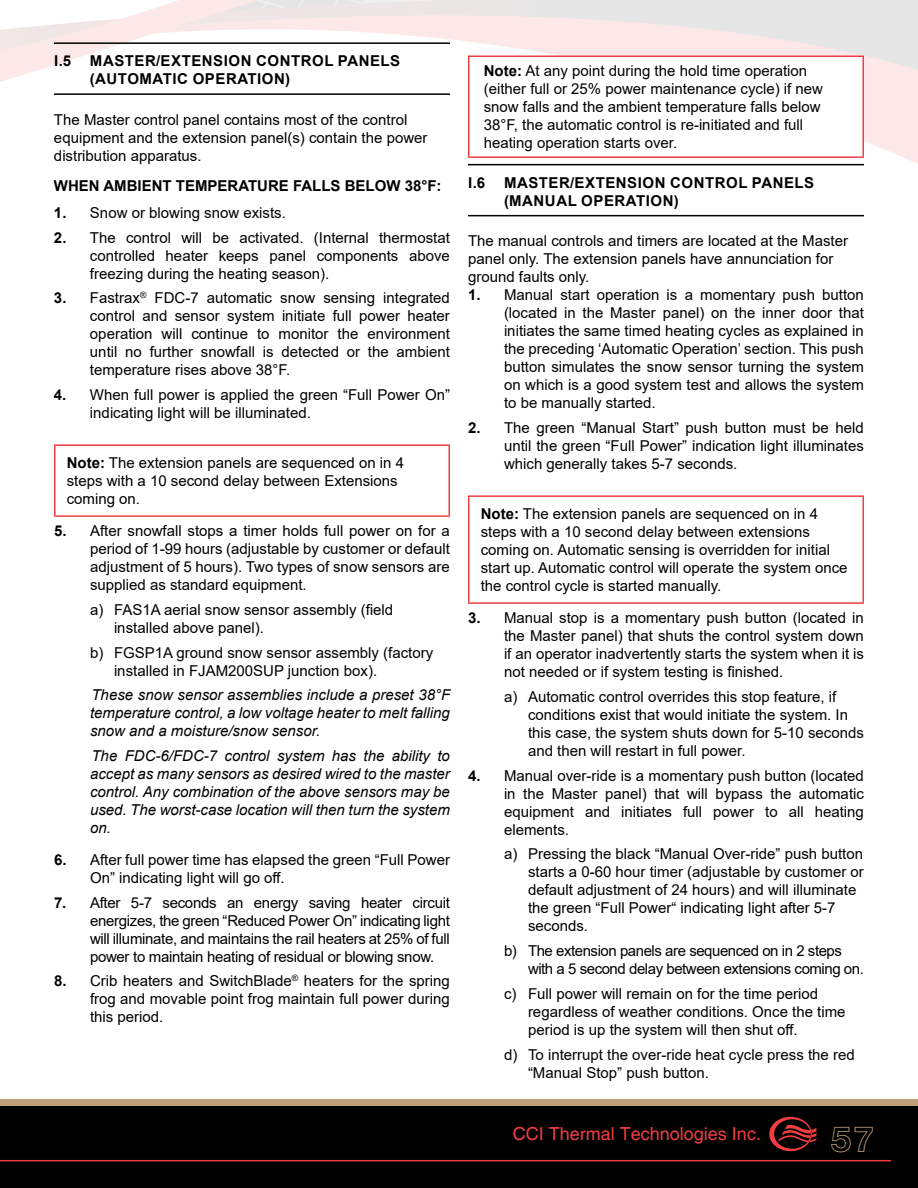
<style>
.page{position:relative;width:918px;height:1188px;background:#fff}
.page>*{position:absolute;margin:0;border:0;box-sizing:border-box;transform-origin:0 0}
.t1{font:36px "Helvetica Neue Bold Outline";color:#c0a07b}
.t2{font:18px "Helvetica";color:#ef3d42}
.t3{font:15px/18px "Arial";color:#000}
.t4{font:italic 15px/18px "Arial";color:#000;text-align:justify}
.t5{font:700 15px/18px "Arial";letter-spacing:.035em;color:#000}
.t6{font:15px/18px "Arial";letter-spacing:-.03em;color:#000}
.t7{font:700 15px "Arial";color:#000}
.s1{font-weight:700}
</style>
<div class="page">
<div style="left:0;top:1099px;width:918px;height:89px;background:#c0a07b"></div>
<div style="left:0;top:1107px;width:918px;height:81px;background:#000"></div>
<hr style="left:0;top:1160px;width:891px;height:1px;background:#ef3d42">
<svg style="left:769px;top:1117px;width:47px;height:34px"></svg>
<svg style="left:343px;top:0;width:575px;height:166px"></svg>
<svg style="left:0;top:0;width:342px;height:82px"></svg>
<img style="left:531px;top:0;width:170px;height:2px">
<img style="left:590px;top:2px;width:58px;height:51px">
<hr style="left:54px;top:42px;width:396px;height:2px;background:#000">
<hr style="left:54px;top:93px;width:396px;height:2px;background:#000">
<hr style="left:54px;top:444px;width:396px;height:2px;background:#ef3e42">
<hr style="left:54px;top:446px;width:2px;height:69px;background:#ef3e42">
<hr style="left:448px;top:446px;width:2px;height:69px;background:#ef3e42">
<hr style="left:54px;top:515px;width:396px;height:2px;background:#ef3e42">
<hr style="left:468px;top:164px;width:396px;height:1px;background:#000">
<hr style="left:468px;top:215px;width:396px;height:1px;background:#000">
<div style="left:469px;top:56px;width:394px;height:101px;background:#fff"></div>
<hr style="left:468px;top:56px;width:396px;height:1px;background:#ef3e42">
<hr style="left:468px;top:57px;width:2px;height:99px;background:#ef3e42">
<hr style="left:862px;top:57px;width:2px;height:99px;background:#ef3e42">
<hr style="left:468px;top:156px;width:396px;height:2px;background:#ef3e42">
<hr style="left:468px;top:495px;width:396px;height:2px;background:#ef3e42">
<hr style="left:468px;top:497px;width:2px;height:105px;background:#ef3e42">
<hr style="left:862px;top:497px;width:2px;height:105px;background:#ef3e42">
<hr style="left:468px;top:602px;width:396px;height:2px;background:#ef3e42">
<p class="t5" style="left:54px;top:52px;width:18px">I.5</p>
<p class="t5" style="left:90px;top:52px;width:312px">MASTER/EXTENSION CONTROL PANELS (AUTOMATIC OPERATION)</p>
<p class="t3" style="left:54px;top:111px;width:375px">The Master control panel contains most of the control equipment and the extension panel(s) contain the power distribution apparatus.</p>
<p class="t7" style="left:54px;top:175px;width:389px">WHEN AMBIENT TEMPERATURE FALLS BELOW 38°F:</p>
<p class="t3" style="left:54px;top:204px;width:233px"><span class="s1">1.</span> Snow or blowing snow exists.</p>
<p class="t3" style="left:90px;top:228px;width:361px;text-align:justify;text-indent:-36px"><span class="s1">2.</span> The control will be activated. (Internal thermostat controlled heater keeps panel components above freezing during the heating season).</p>
<p class="t3" style="left:90px;top:289px;width:361px;text-align:justify;text-indent:-36px"><span class="s1">3.</span> Fastrax<sup>®</sup> FDC-7 automatic snow sensing integrated control and sensor system initiate full power heater operation will continue to monitor the environment until no further snowfall is detected or the ambient temperature rises above 38°F.</p>
<p class="t3" style="left:90px;top:386px;width:362px;text-indent:-36px"><span class="s1">4.</span> When full power is applied the green “Full Power On” indicating light will be illuminated.</p>
<p class="t3" style="left:67px;top:454px;width:339px"><span class="s1">Note:</span> The extension panels are sequenced on in 4 steps with a 10 second delay between Extensions coming on.</p>
<p class="t3" style="left:90px;top:522px;width:361px;text-align:justify;text-indent:-36px"><span class="s1">5.</span> After snowfall stops a timer holds full power on for a period of 1-99 hours (adjustable by customer or default adjustment of 5 hours). Two types of snow sensors are supplied as standard equipment.</p>
<p class="t3" style="left:114px;top:600px;width:281px;text-indent:-24px">a) FAS1A aerial snow sensor assembly (field installed above panel).</p>
<p class="t3" style="left:114px;top:643px;width:321px;text-indent:-24px">b) FGSP1A ground snow sensor assembly (factory installed in FJAM200SUP junction box).</p>
<p class="t4" style="left:90px;top:686px;width:362px">These snow sensor assemblies include a preset 38°F temperature control, a low voltage heater to melt falling snow and a moisture/snow sensor.</p>
<p class="t4" style="left:90px;top:747px;width:361px">The FDC-6/FDC-7 control system has the ability to accept as many sensors as desired wired to the master control. Any combination of the above sensors may be used. The worst-case location will then turn the system on.</p>
<p class="t3" style="left:90px;top:851px;width:362px;text-indent:-36px"><span class="s1">6.</span> After full power time has elapsed the green “Full Power<br>On” indicating light will go off.</p>
<p class="t3" style="left:90px;top:893px;width:361px;text-align:justify;text-indent:-36px"><span class="s1">7.</span> After 5-7 seconds an energy saving heater circuit energizes, the green “Reduced Power On” indicating light will illuminate, and maintains the rail heaters at 25% of full power to maintain heating of residual or blowing snow.</p>
<p class="t3" style="left:90px;top:972px;width:361px;text-align:justify;text-indent:-36px"><span class="s1">8.</span> Crib heaters and SwitchBlade<sup>®</sup> heaters for the spring frog and movable point frog maintain full power during this period.</p>
<p class="t3" style="left:484px;top:62px;width:341px"><span class="s1">Note:</span> At any point during the hold time operation (either full or 25% power maintenance cycle) if new snow falls and the ambient temperature falls below 38°F, the automatic control is re-initiated and full heating operation starts over.</p>
<p class="t5" style="left:468px;top:174px;width:18px">I.6</p>
<p class="t5" style="left:504px;top:174px;width:312px">MASTER/EXTENSION CONTROL PANELS (MANUAL OPERATION)</p>
<p class="t3" style="left:468px;top:232px;width:382px">The manual controls and timers are located at the Master panel only. The extension panels have annunciation for ground faults only.</p>
<p class="t3" style="left:504px;top:286px;width:362px;text-align:justify;text-indent:-36px"><span class="s1">1.</span> Manual start operation is a momentary push button (located in the Master panel) on the inner door that initiates the same timed heating cycles as explained in the preceding ‘Automatic Operation’ section. This push button simulates the snow sensor turning the system on which is a good system test and allows the system to be manually started.</p>
<p class="t3" style="left:504px;top:419px;width:361px;text-align:justify;text-indent:-36px"><span class="s1">2.</span> The green “Manual Start” push button must be held until the green “Full Power” indication light illuminates which generally takes 5-7 seconds.</p>
<p class="t3" style="left:481px;top:505px;width:368px"><span class="s1">Note:</span> The extension panels are sequenced on in 4 steps with a 10 second delay between extensions coming on. Automatic sensing is overridden for initial start up. Automatic control will operate the system once the control cycle is started manually.</p>
<p class="t3" style="left:504px;top:609px;width:361px;text-align:justify;text-indent:-36px"><span class="s1">3.</span> Manual stop is a momentary push button (located in the Master panel) that shuts the control system down if an operator inadvertently starts the system when it is not needed or if system testing is finished.</p>
<p class="t3" style="left:528px;top:687px;width:337px;text-indent:-24px">a) Automatic control overrides this stop feature, if conditions exist that would initiate the system. In this case, the system shuts down for 5-10 seconds and then will restart in full power.</p>
<p class="t3" style="left:504px;top:766px;width:361px;text-align:justify;text-indent:-36px"><span class="s1">4.</span> Manual over-ride is a momentary push button (located in the Master panel) that will bypass the automatic equipment and initiates full power to all heating elements.</p>
<p class="t3" style="left:528px;top:845px;width:337px;text-indent:-24px">a) Pressing the black “Manual Over-ride” push button starts a 0-60 hour timer (adjustable by customer or default adjustment of 24 hours) and will illuminate the green “Full Power“ indicating light after 5-7 seconds.</p>
<p class="t6" style="left:528px;top:942px;width:337px;text-indent:-24px">b) The extension panels are sequenced on in 2 steps with a 5 second delay between extensions coming on.</p>
<p class="t3" style="left:528px;top:984px;width:319px;text-indent:-24px">c) Full power will remain on for the time period regardless of weather conditions. Once the time period is up the system will then shut off.</p>
<p class="t3" style="left:528px;top:1045px;width:328px;text-indent:-24px">d) To interrupt the over-ride heat cycle press the red “Manual Stop” push button.</p>
<p class="t2" style="left:513px;top:1123px;width:250px">CCI Thermal Technologies Inc.</p>
<h1 class="t1" style="left:830px;top:1117px;width:47px">57</h1>
</div>
